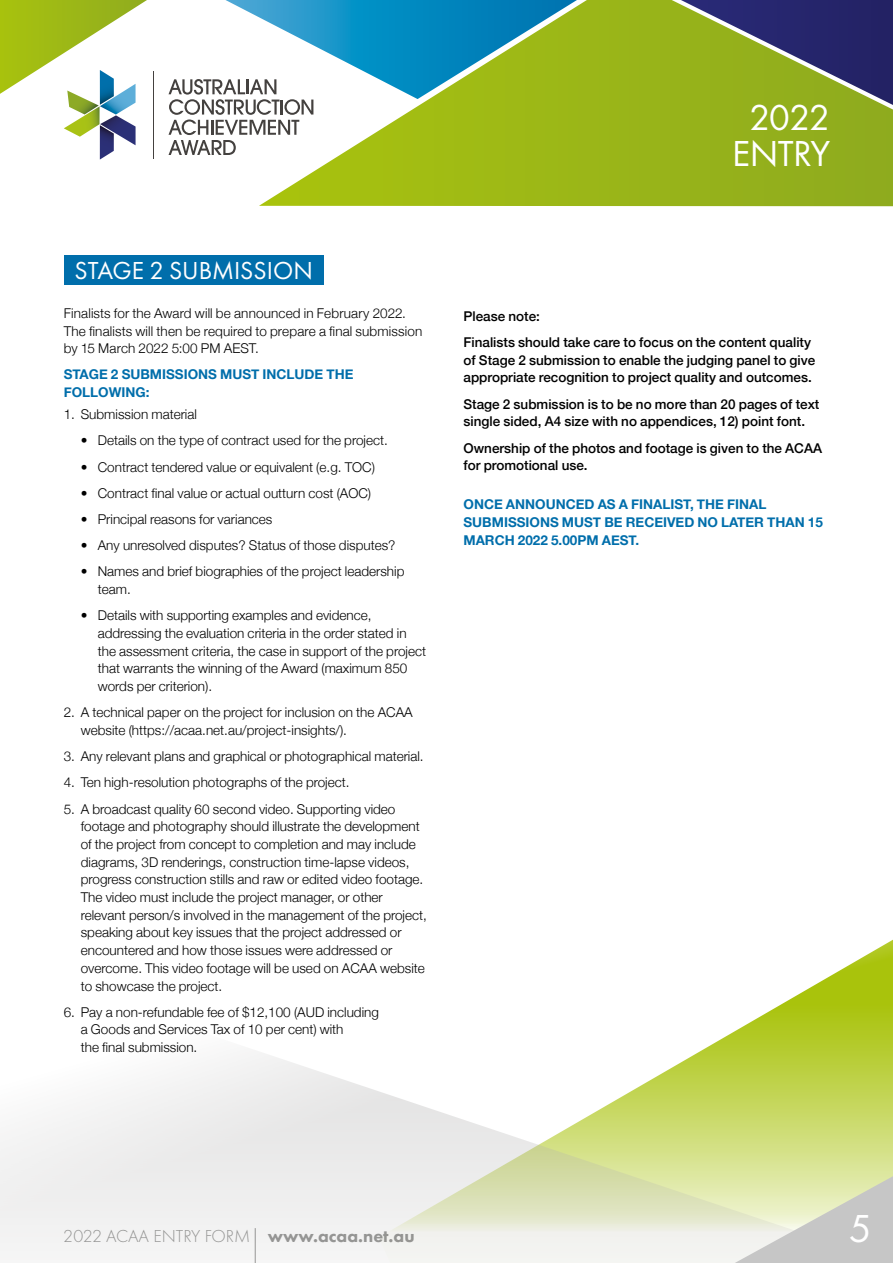
<style>
.page{position:relative;width:893px;height:1263px;background:#fff}
.page>*{position:absolute;margin:0;border:0;box-sizing:border-box;transform-origin:0 0}
.t1{font:40.5px "Futura PT";color:#fff}
.t2{font:37.5px/36px "Futura PT";letter-spacing:-.035em;color:#fff;text-align:center}
.t3{font:25.5px "Futura PT";color:#fff}
.t4{font:300 18px "Futura PT";color:#9d9d9c}
.t5{font:300 13.5px/17.7px "Helvetica Neue";color:#000}
.t6{font:500 13.5px/17.7px "Helvetica Neue";color:#000}
.t7{font:700 13.5px/17.7px "Helvetica Neue";color:#006eab}
.s1{font-weight:800}
</style>
<div class="page">
<svg style="left:0;top:957px;width:893px;height:306px"></svg>
<div style="left:64px;top:255px;width:260px;height:30px;background:#006eab"></div>
<hr style="left:255px;top:1228px;width:1px;height:35px;background:#9d9d9c">
<svg style="left:719px;top:1171px;width:174px;height:92px;background:#d8dcc3"></svg>
<svg style="left:259px;top:155px;width:310px;height:51px;background:#adc531"></svg>
<svg style="left:169px;top:0;width:400px;height:155px"></svg>
<svg style="left:0;top:0;width:154px;height:160px"></svg>
<svg style="left:569px;top:0;width:324px;height:207px;background:#859b2c"></svg>
<h3 class="t3" style="left:74px;top:255px;width:240px">STAGE 2 SUBMISSION</h3>
<p class="t5" style="left:64px;top:303px;width:360px">Finalists for the Award will be announced in February 2022.<br>The finalists will then be required to prepare a final submission by 15 March 2022 5:00 PM AEST.</p>
<p class="t7" style="left:64px;top:366px;width:291px">STAGE 2 SUBMISSIONS MUST INCLUDE THE<br>FOLLOWING:</p>
<p class="t5" style="left:64px;top:404px;width:135px">1. Submission material</p>
<p class="t5" style="left:81px;top:431px;width:308px">• Details on the type of contract used for the project.</p>
<p class="t5" style="left:81px;top:457px;width:296px">• Contract tendered value or equivalent (e.g. TOC)</p>
<p class="t5" style="left:81px;top:483px;width:292px">• Contract final value or actual outturn cost (AOC)</p>
<p class="t5" style="left:81px;top:509px;width:193px">• Principal reasons for variances</p>
<p class="t5" style="left:81px;top:535px;width:316px">• Any unresolved disputes? Status of those disputes?</p>
<p class="t5" style="left:98px;top:562px;width:308px;text-indent:-17px">• Names and brief biographies of the project leadership team.</p>
<p class="t5" style="left:98px;top:606px;width:330px;text-indent:-17px">• Details with supporting examples and evidence, addressing the evaluation criteria in the order stated in the assessment criteria, the case in support of the project that warrants the winning of the Award (maximum 850 words per criterion).</p>
<p class="t5" style="left:81px;top:703px;width:333px;text-indent:-17px">2. A technical paper on the project for inclusion on the ACAA website (https://acaa.net.au/project-insights/).</p>
<p class="t5" style="left:64px;top:746px;width:361px">3. Any relevant plans and graphical or photographical material.</p>
<p class="t5" style="left:64px;top:773px;width:287px">4. Ten high-resolution photographs of the project.</p>
<p class="t5" style="left:81px;top:799px;width:348px;text-indent:-17px">5. A broadcast quality 60 second video. Supporting video footage and photography should illustrate the development of the project from concept to completion and may include diagrams, 3D renderings, construction time-lapse videos, progress construction stills and raw or edited video footage.<br>The video must include the project manager, or other relevant person/s involved in the management of the project, speaking about key issues that the project addressed or encountered and how those issues were addressed or overcome. This video footage will be used on ACAA website to showcase the project.</p>
<p class="t5" style="left:81px;top:1002px;width:300px;text-indent:-17px">6. Pay a non-refundable fee of $12,100 (AUD including a Goods and Services Tax of 10 per cent) with<br>the final submission.</p>
<h2 class="t2" style="left:732px;top:99px;width:99px">2022<br>ENTRY</h2>
<p class="t6" style="left:463px;top:302px;width:349px;line-height:26.2px">Please note:<br>Finalists should take care to focus on the content quality</p>
<p class="t6" style="left:463px;top:350px;width:353px">of Stage 2 submission to enable the judging panel to give appropriate recognition to project quality and outcomes.</p>
<p class="t6" style="left:463px;top:394px;width:357px">Stage 2 submission is to be no more than 20 pages of text single sided, A4 size with no appendices, 12) point font.</p>
<p class="t6" style="left:463px;top:438px;width:360px">Ownership of the photos and footage is given to the ACAA for promotional use.</p>
<p class="t7" style="left:463px;top:496px;width:361px">ONCE ANNOUNCED AS A FINALIST, THE FINAL<br>SUBMISSIONS MUST BE RECEIVED NO LATER THAN 15<br>MARCH 2022 5.00PM AEST.</p>
<h3 class="t4" style="left:64px;top:1225px;width:352px">2022 ACAA ENTRY FORM <span class="s1">www.acaa.net.au</span></h3>
<h1 class="t1" style="left:849px;top:1204px;width:25px">5</h1>
</div>
